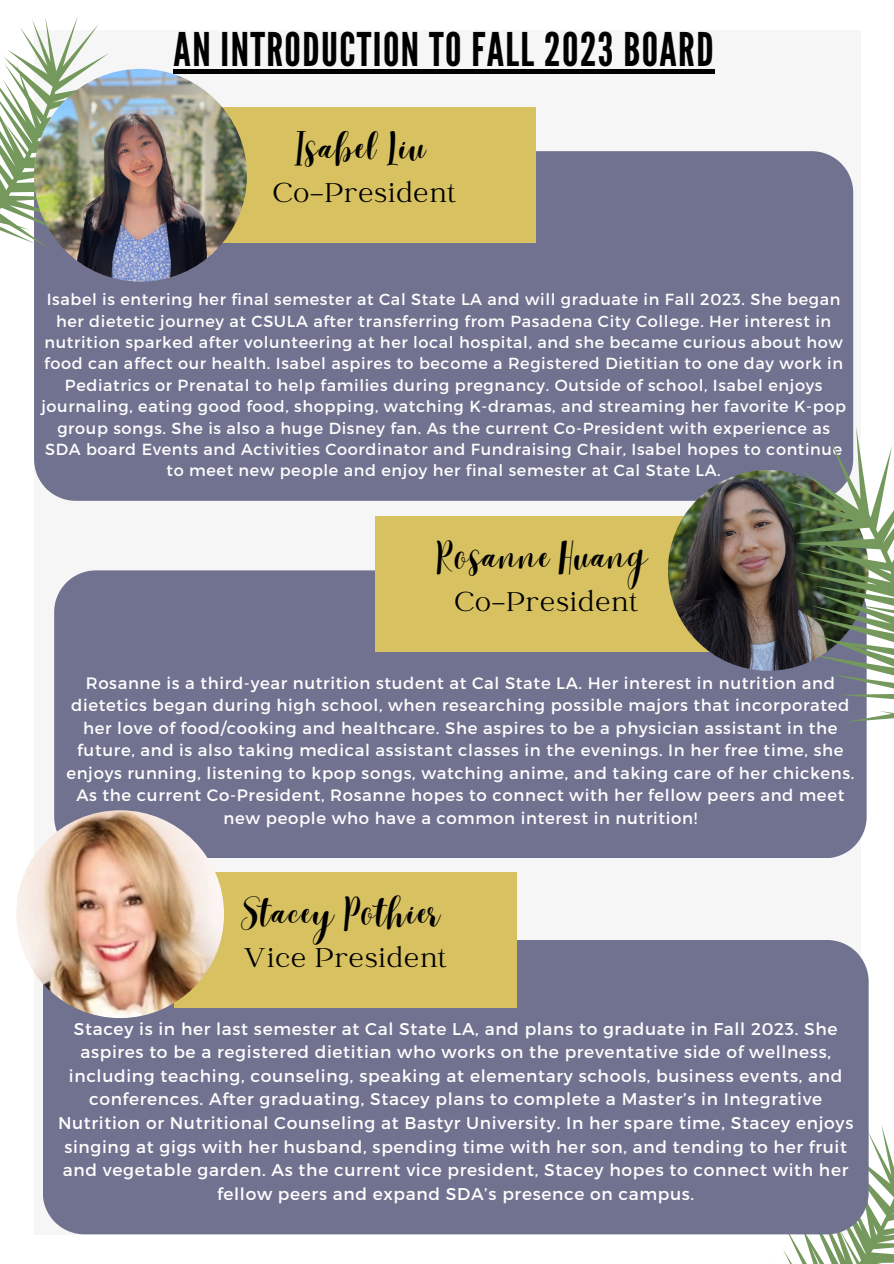
<style>
.page{position:relative;width:894px;height:1264px;background:#fff}
.page>*{position:absolute;margin:0;border:0;box-sizing:border-box;transform-origin:0 0}
.t1{font:46.35px "League Gothic";letter-spacing:.03em;color:#000}
.t2{font:30px "Catchy Mager";letter-spacing:.04em;color:#000}
.t3{font:300 30px "Best";letter-spacing:.04em;color:#000}
.t4{font:17.1px/23.7px "Montserrat";letter-spacing:.04em;color:#fff;text-align:center}
.t5{font:16.5px/22.5px "Montserrat";letter-spacing:.04em;color:#fff;text-align:center}
.t6{font:16.05px/21.3px "Montserrat";letter-spacing:.04em;color:#fff;text-align:center}
</style>
<div class="page">
<div style="left:34px;top:30px;width:826px;height:1204px;background:#f6f6f6"></div>
<div style="left:34px;top:151px;width:819px;height:350px;background:#707290"></div>
<div style="left:54px;top:570px;width:812px;height:288px;background:#707290"></div>
<div style="left:375px;top:516px;width:342px;height:135px;background:#d7c161"></div>
<img style="left:667px;top:470px;width:201px;height:200px;border-radius:50%">
<div style="left:174px;top:69px;width:540px;height:5px;background:#000"></div>
<img style="left:745px;top:399px;width:148px;height:378px">
<svg style="left:0;top:16px;width:158px;height:265px"></svg>
<svg style="left:728px;top:1087px;width:165px;height:176px"></svg>
<div style="left:193px;top:107px;width:343px;height:136px;background:#d7c161"></div>
<img style="left:34px;top:69px;width:213px;height:212px;border-radius:50%">
<div style="left:43px;top:940px;width:825px;height:294px;background:#707290"></div>
<div style="left:174px;top:872px;width:342px;height:135px;background:#d7c161"></div>
<img style="left:16px;top:810px;width:208px;height:208px;border-radius:50%">
<p class="t1" style="left:174px;top:22px;width:541px">AN INTRODUCTION TO FALL 2023 BOARD</p>
<p class="t3" style="left:295px;top:130px;width:133px">Isabel Liu</p>
<p class="t2" style="left:273px;top:178px;width:185px">Co-President</p>
<p class="t6" style="left:41px;top:288px;width:805px">Isabel is entering her final semester at Cal State LA and will graduate in Fall 2023. She began her dietetic journey at CSULA after transferring from Pasadena City College. Her interest in nutrition sparked after volunteering at her local hospital, and she became curious about how food can affect our health. Isabel aspires to become a Registered Dietitian to one day work in Pediatrics or Prenatal to help families during pregnancy. Outside of school, Isabel enjoys journaling, eating good food, shopping, watching K-dramas, and streaming her favorite K-pop group songs. She is also a huge Disney fan. As the current Co-President with experience as SDA board Events and Activities Coordinator and Fundraising Chair, Isabel hopes to continue to meet new people and enjoy her final semester at Cal State LA.</p>
<p class="t3" style="left:436px;top:539px;width:213px">Rosanne Huang</p>
<p class="t2" style="left:454px;top:587px;width:185px">Co-President</p>
<p class="t5" style="left:66px;top:670px;width:789px">Rosanne is a third-year nutrition student at Cal State LA. Her interest in nutrition and dietetics began during high school, when researching possible majors that incorporated her love of food/cooking and healthcare. She aspires to be a physician assistant in the future, and is also taking medical assistant classes in the evenings. In her free time, she enjoys running, listening to kpop songs, watching anime, and taking care of her chickens.<br>As the current Co-President, Rosanne hopes to connect with her fellow peers and meet new people who have a common interest in nutrition!</p>
<p class="t3" style="left:241px;top:895px;width:200px">Stacey Pothier</p>
<p class="t2" style="left:243px;top:943px;width:205px">Vice President</p>
<p class="t4" style="left:58px;top:1015px;width:796px">Stacey is in her last semester at Cal State LA, and plans to graduate in Fall 2023. She aspires to be a registered dietitian who works on the preventative side of wellness, including teaching, counseling, speaking at elementary schools, business events, and conferences. After graduating, Stacey plans to complete a Master’s in Integrative Nutrition or Nutritional Counseling at Bastyr University. In her spare time, Stacey enjoys singing at gigs with her husband, spending time with her son, and tending to her fruit and vegetable garden. As the current vice president, Stacey hopes to connect with her fellow peers and expand SDA’s presence on campus.</p>
</div>
